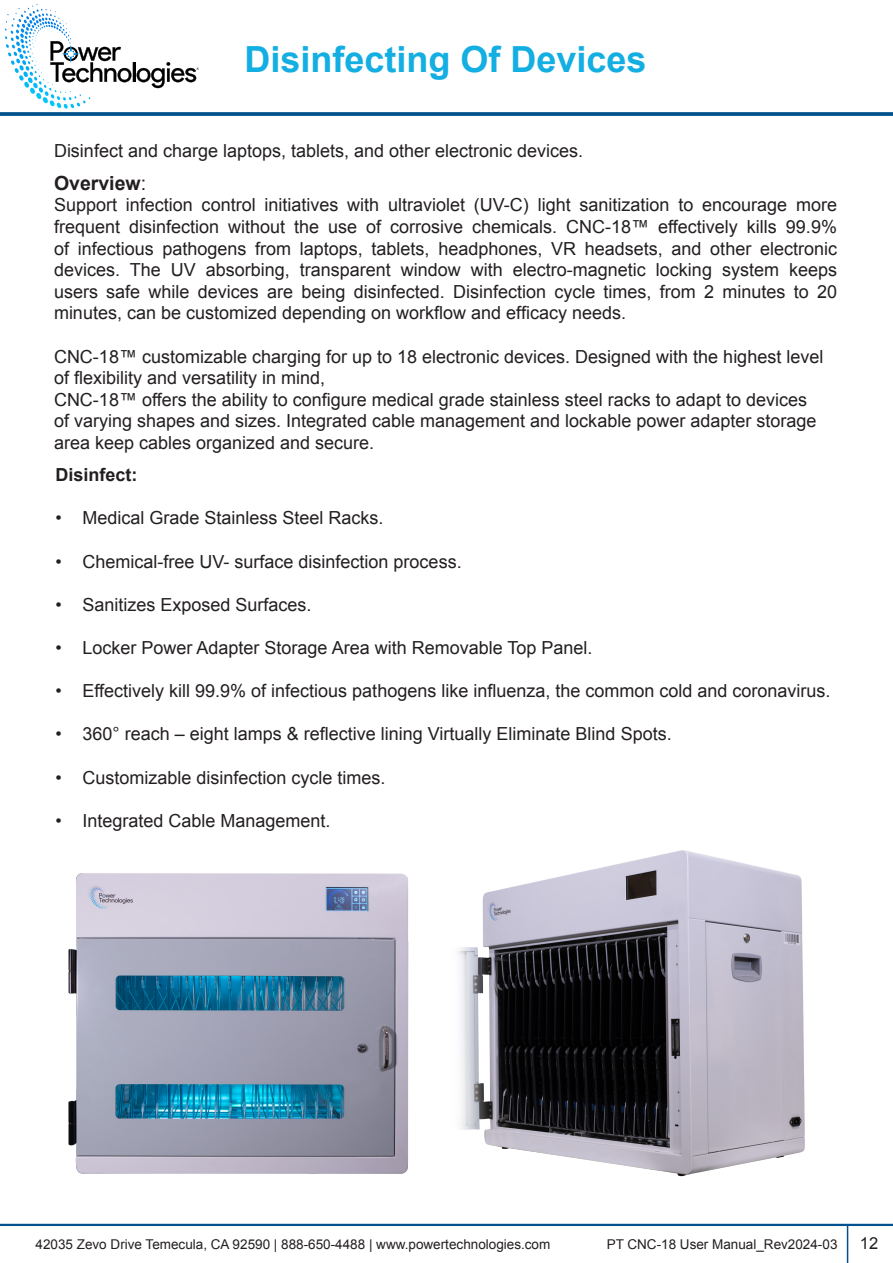
<style>
.page{position:relative;width:893px;height:1263px;background:#fff}
.page>*{position:absolute;margin:0;border:0;box-sizing:border-box;transform-origin:0 0}
.t1{font:700 36px "Arial";color:#13aee2}
.t2{font:700 19.5px "Arial";color:#231f20}
.t3{font:18px/21.6px "Arial";color:#231f20}
.t4{font:700 18px "Arial";color:#231f20}
.t5{font:16.5px "Arial";color:#231f20}
.t6{font:13.5px "Arial";color:#231f20}
.s1{font-weight:400}
</style>
<div class="page">
<svg style="left:0;top:112px;width:893px;height:4px;background:#125b92"></svg>
<hr style="left:0;top:1224px;width:893px;height:2px;background:#03518c">
<hr style="left:847px;top:1225px;width:1px;height:38px;background:#03518c">
<svg style="left:7px;top:4px;width:49px;height:15px"></svg>
<svg style="left:50px;top:41px;width:149px;height:47px"></svg>
<img style="left:68px;top:873px;width:341px;height:301px">
<img style="left:458px;top:850px;width:347px;height:327px">
<p class="t1" style="left:244px;top:35px;width:404px">Disinfecting Of Devices</p>
<p class="t3" style="left:54px;top:140px;width:531px">Disinfect and charge laptops, tablets, and other electronic devices.</p>
<p class="t2" style="left:54px;top:170px;width:94px">Overview<span class="s1">:</span></p>
<p class="t3" style="left:54px;top:194px;width:784px;text-align:justify">Support infection control initiatives with ultraviolet (UV-C) light sanitization to encourage more frequent disinfection without the use of corrosive chemicals. CNC-18™ effectively kills 99.9% of infectious pathogens from laptops, tablets, headphones, VR headsets, and other electronic devices. The UV absorbing, transparent window with electro-magnetic locking system keeps users safe while devices are being disinfected. Disinfection cycle times, from 2 minutes to 20 minutes, can be customized depending on workflow and efficacy needs.</p>
<p class="t3" style="left:54px;top:346px;width:771px">CNC-18™ customizable charging for up to 18 electronic devices. Designed with the highest level of flexibility and versatility in mind,</p>
<p class="t3" style="left:54px;top:389px;width:764px">CNC-18™ offers the ability to configure medical grade stainless steel racks to adapt to devices of varying shapes and sizes. Integrated cable management and lockable power adapter storage area keep cables organized and secure.</p>
<p class="t4" style="left:56px;top:463px;width:84px">Disinfect:</p>
<p class="t3" style="left:56px;top:507px;width:330px">• Medical Grade Stainless Steel Racks.</p>
<p class="t3" style="left:56px;top:551px;width:408px">• Chemical-free UV- surface disinfection process.</p>
<p class="t3" style="left:56px;top:594px;width:258px">• Sanitizes Exposed Surfaces.</p>
<p class="t3" style="left:56px;top:637px;width:538px">• Locker Power Adapter Storage Area with Removable Top Panel.</p>
<p class="t3" style="left:56px;top:680px;width:777px">• Effectively kill 99.9% of infectious pathogens like influenza, the common cold and coronavirus.</p>
<p class="t3" style="left:56px;top:723px;width:618px">• 360° reach – eight lamps &amp; reflective lining Virtually Eliminate Blind Spots.</p>
<p class="t3" style="left:56px;top:767px;width:332px">• Customizable disinfection cycle times.</p>
<p class="t3" style="left:56px;top:810px;width:277px">• Integrated Cable Management.</p>
<p class="t6" style="left:36px;top:1236px;width:516px">42035 Zevo Drive Temecula, CA 92590 | 888-650-4488 | www.powertechnologies.com</p>
<p class="t6" style="left:607px;top:1236px;width:232px">PT CNC-18 User Manual_Rev2024-03</p>
<p class="t5" style="left:860px;top:1233px;width:20px">12</p>
</div>
